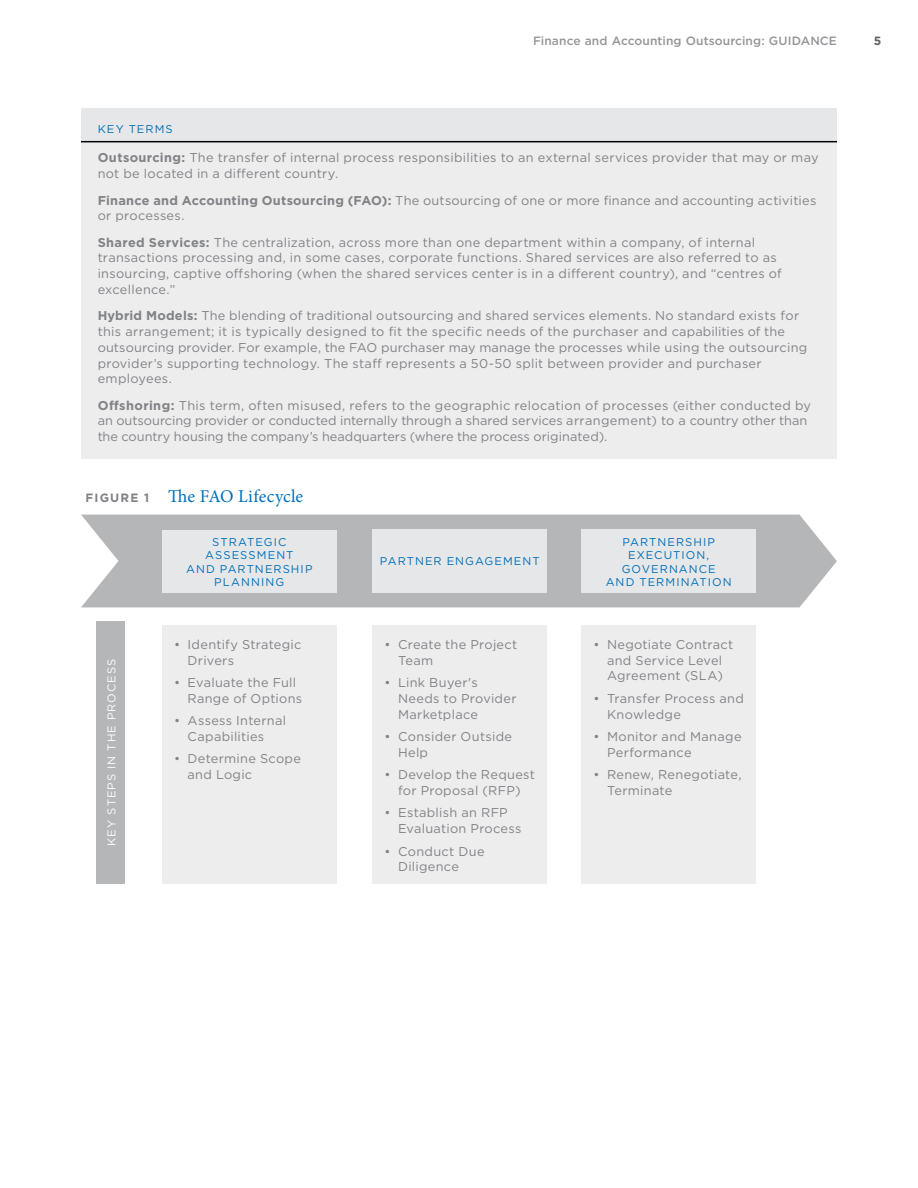
<style>
.page{position:relative;width:918px;height:1188px;background:#fff}
.page>*{position:absolute;margin:0;border:0;box-sizing:border-box;transform-origin:0 0}
.t1{font:18px "Minion Pro";letter-spacing:.01em;color:#006fba}
.t2{font:12.75px/15.8px "Gotham";letter-spacing:.02em;color:#808285}
.t3{font:500 12px "Gotham";letter-spacing:.01em;color:#939598}
.t4{font:700 12px "Gotham";color:#636466}
.t5{font:11.25px/13.5px "Gotham";letter-spacing:.09em;color:#006fba;text-align:center}
.t6{font:11.25px "Gotham";letter-spacing:.095em;color:#fff}
.s1{font-weight:700}
.s2{font-family:"Gotham";font-weight:700;font-size:12px;color:#808285}
</style>
<div class="page">
<div style="left:162px;top:625px;width:175px;height:259px;background:#ededee"></div>
<div style="left:373px;top:625px;width:174px;height:259px;background:#ededee"></div>
<div style="left:582px;top:625px;width:174px;height:259px;background:#ededee"></div>
<div style="left:81px;top:108px;width:756px;height:34px;background:#e6e7e8"></div>
<div style="left:81px;top:142px;width:756px;height:317px;background:#ededee"></div>
<svg style="left:81px;top:515px;width:756px;height:92px;background:#bbbdbf"></svg>
<div style="left:162px;top:530px;width:175px;height:62px;background:#e6e7e8"></div>
<div style="left:373px;top:529px;width:174px;height:63px;background:#e6e7e8"></div>
<div style="left:582px;top:530px;width:174px;height:63px;background:#e6e7e8"></div>
<div style="left:97px;top:621px;width:28px;height:263px;background:#b4b6b8"></div>
<hr style="left:81px;top:141px;width:756px;height:1px;background:#000">
<p class="t3" style="left:533px;top:33px;width:305px">Finance and Accounting Outsourcing: GUIDANCE</p>
<p class="t4" style="left:874px;top:33px;width:9px">5</p>
<p class="t5" style="left:98px;top:122px;width:77px">KEY TERMS</p>
<p class="t2" style="left:98px;top:150px;width:722px"><span class="s1">Outsourcing:</span> The transfer of internal process responsibilities to an external services provider that may or may not be located in a different country.</p>
<p class="t2" style="left:98px;top:192px;width:720px"><span class="s1">Finance and Accounting Outsourcing (FAO):</span> The outsourcing of one or more finance and accounting activities or processes.</p>
<p class="t2" style="left:98px;top:234px;width:686px"><span class="s1">Shared Services:</span> The centralization, across more than one department within a company, of internal transactions processing and, in some cases, corporate functions. Shared services are also referred to as insourcing, captive offshoring (when the shared services center is in a different country), and “centres of excellence.”</p>
<p class="t2" style="left:98px;top:308px;width:711px"><span class="s1">Hybrid Models:</span> The blending of traditional outsourcing and shared services elements. No standard exists for this arrangement; it is typically designed to fit the specific needs of the purchaser and capabilities of the outsourcing provider. For example, the FAO purchaser may manage the processes while using the outsourcing provider’s supporting technology. The staff represents a 50-50 split between provider and purchaser employees.</p>
<p class="t2" style="left:98px;top:397px;width:715px"><span class="s1">Offshoring:</span> This term, often misused, refers to the geographic relocation of processes (either conducted by an outsourcing provider or conducted internally through a shared services arrangement) to a country other than the country housing the company’s headquarters (where the process originated).</p>
<h1 class="t1" style="left:86px;top:484px;width:219px"><span class="s2">FIGURE 1</span> The FAO Lifecycle</h1>
<p class="t6" style="left:104px;top:846px;width:189px;rotate:-90deg">KEY STEPS IN THE PROCESS</p>
<p class="t5" style="left:186px;top:535px;width:128px">STRATEGIC<br>ASSESSMENT<br>AND PARTNERSHIP<br>PLANNING</p>
<p class="t5" style="left:606px;top:535px;width:128px">PARTNERSHIP<br>EXECUTION,<br>GOVERNANCE<br>AND TERMINATION</p>
<p class="t5" style="left:380px;top:554px;width:161px">PARTNER ENGAGEMENT</p>
<p class="t2" style="left:188px;top:636px;width:115px;text-indent:-14px">• Identify Strategic<br>Drivers</p>
<p class="t2" style="left:188px;top:674px;width:116px;text-indent:-14px">• Evaluate the Full<br>Range of Options</p>
<p class="t2" style="left:188px;top:713px;width:100px;text-indent:-14px">• Assess Internal<br>Capabilities</p>
<p class="t2" style="left:188px;top:751px;width:115px;text-indent:-14px">• Determine Scope and Logic</p>
<p class="t2" style="left:398px;top:636px;width:121px;text-indent:-14px">• Create the Project<br>Team</p>
<p class="t2" style="left:398px;top:674px;width:120px;text-indent:-14px">• Link Buyer's<br>Needs to Provider<br>Marketplace</p>
<p class="t2" style="left:398px;top:728px;width:116px;text-indent:-14px">• Consider Outside<br>Help</p>
<p class="t2" style="left:385px;top:767px;width:152px;text-align:center">• Develop the Request for Proposal (RFP)</p>
<p class="t2" style="left:398px;top:805px;width:125px;text-indent:-14px">• Establish an RFP<br>Evaluation Process</p>
<p class="t2" style="left:398px;top:843px;width:88px;text-indent:-14px">• Conduct Due<br>Diligence</p>
<p class="t2" style="left:594px;top:636px;width:141px;text-align:center">• Negotiate Contract and Service Level<br>Agreement (SLA)</p>
<p class="t2" style="left:607px;top:690px;width:138px;text-indent:-14px">• Transfer Process and<br>Knowledge</p>
<p class="t2" style="left:607px;top:728px;width:136px;text-indent:-14px">• Monitor and Manage<br>Performance</p>
<p class="t2" style="left:607px;top:767px;width:136px;text-indent:-14px">• Renew, Renegotiate,<br>Terminate</p>
</div>
